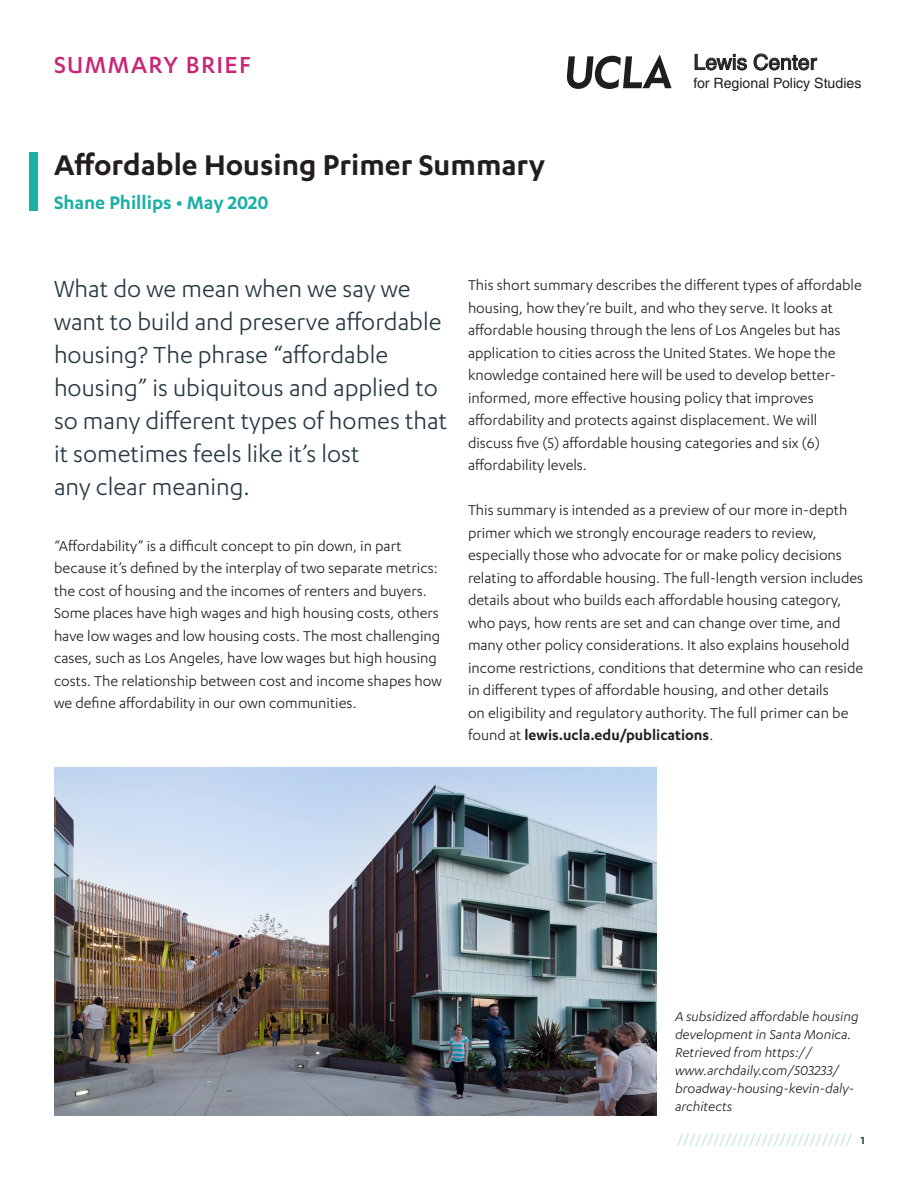
<style>
.page{position:relative;width:918px;height:1188px;background:#fff}
.page>*{position:absolute;margin:0;border:0;box-sizing:border-box;transform-origin:0 0}
.t1{font:600 33px "Karbon";color:#231e1e}
.Body_Copy{font:27px/33px "Karbon";color:#273a43}
.Brief_Label{font:500 27px "Karbon";letter-spacing:.05em;color:#c72776}
.t2{font:21.15px "Helvetica LT Pro";color:#231f20}
.t3{font:600 21px "Karbon";color:#1aafa7}
.Body_Copy-2{font:16.5px/22.5px "Karbon";color:#231e1e}
.t4{font:italic 15px/18px "Karbon";color:#231e1e}
.t5{font:15px "Karbon";color:#afddd3}
.t6{font:14.1px "Helvetica LT Pro";color:#231f20}
.s1{font-weight:600}
.s2{font-weight:600;font-size:12px;color:#273a43}
</style>
<div class="page">
<div style="left:29px;top:153px;width:9px;height:58px;background:#1aafa7"></div>
<svg style="left:567px;top:55px;width:105px;height:34px"></svg>
<img style="left:54px;top:768px;width:603px;height:348px">
<p class="Brief_Label" style="left:54px;top:50px;width:199px">SUMMARY BRIEF</p>
<p class="t2" style="left:694px;top:50px;width:125px">Lewis Center</p>
<p class="t6" style="left:694px;top:75px;width:169px">for Regional Policy Studies</p>
<p class="t1" style="left:54px;top:146px;width:492px">Affordable Housing Primer Summary</p>
<p class="t3" style="left:54px;top:190px;width:216px">Shane Phillips • May 2020</p>
<p class="Body_Copy" style="left:54px;top:272px;width:395px">What do we mean when we say we want to build and preserve affordable housing? The phrase “affordable housing” is ubiquitous and applied to so many different types of homes that it sometimes feels like it’s lost</p>
<p class="Body_Copy" style="left:54px;top:470px;width:198px">any clear meaning.</p>
<p class="Body_Copy-2" style="left:54px;top:534px;width:390px">“Affordability” is a difficult concept to pin down, in part because it’s defined by the interplay of two separate metrics: the cost of housing and the incomes of renters and buyers.<br>Some places have high wages and high housing costs, others have low wages and low housing costs. The most challenging cases, such as Los Angeles, have low wages but high housing costs. The relationship between cost and income shapes how we define affordability in our own communities.</p>
<p class="Body_Copy-2" style="left:468px;top:274px;width:395px">This short summary describes the different types of affordable housing, how they’re built, and who they serve. It looks at affordable housing through the lens of Los Angeles but has application to cities across the United States. We hope the knowledge contained here will be used to develop better&shy;informed, more effective housing policy that improves affordability and protects against displacement. We will discuss five (5) affordable housing categories and six (6) affordability levels.</p>
<p class="Body_Copy-2" style="left:468px;top:499px;width:397px">This summary is intended as a preview of our more in-depth primer which we strongly encourage readers to review, especially those who advocate for or make policy decisions relating to affordable housing. The full-length version includes details about who builds each affordable housing category, who pays, how rents are set and can change over time, and many other policy considerations. It also explains household income restrictions, conditions that determine who can reside in different types of affordable housing, and other details<br>on eligibility and regulatory authority. The full primer can be found at <span class="s1">lewis.ucla.edu/publications</span>.</p>
<p class="t4" style="left:675px;top:1008px;width:185px">A subsidized affordable housing development in Santa Monica.<br>Retrieved from https:// www.archdaily.com/503233/ broadway-housing-kevin-daly&shy;architects</p>
<p class="t5" style="left:677px;top:1131px;width:189px">///////////////////////////// <span class="s2">1</span></p>
</div>
